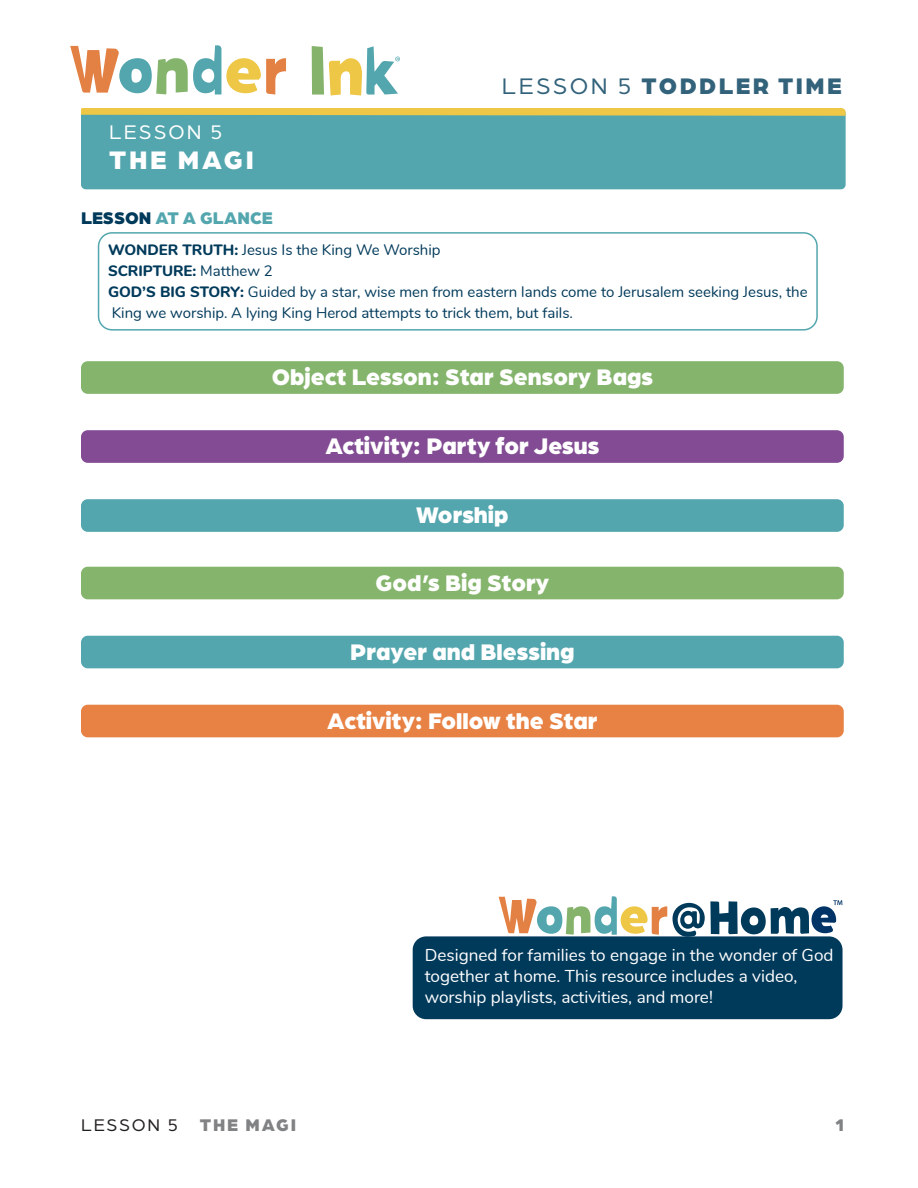
<style>
.page{position:relative;width:918px;height:1188px;background:#fff}
.page>*{position:absolute;margin:0;border:0;box-sizing:border-box;transform-origin:0 0}
.t1{font:900 27px "Arboria";letter-spacing:.1em;color:#fff}
.t2{font:900 24px "Arboria";color:#fff}
.t3{font:900 24px "Arboria";letter-spacing:.1em;color:#33627b}
.t4{font:21px "Arboria";letter-spacing:.1em;color:#fff}
.t5{font:900 18px "Arboria";color:#53a6ae}
.t6{font:18px "Arboria";letter-spacing:.1em;color:#221f20}
.t7{font:900 18px "Arboria";color:#808284}
.t8{font:17.1px/20.9px "Nunito";color:#fff}
.t9{font:15px/21px "Nunito";color:#003a5b}
.s1{font-weight:400}
.s2{color:#003a5b}
.s3{font-weight:800}
.s4{font-weight:900;color:#808284}
</style>
<div class="page">
<div style="left:81px;top:109px;width:765px;height:80px;background:#53a6ae;border-radius:5px"></div>
<svg style="left:81px;top:108px;width:765px;height:8px;background:#dfc350"></svg>
<div style="left:98px;top:232px;width:720px;height:99px;border:2px solid #53a6ae;border-radius:14px"></div>
<div style="left:81px;top:361px;width:763px;height:33px;background:#85b46c;border-radius:7px"></div>
<div style="left:81px;top:430px;width:763px;height:33px;background:#824b93;border-radius:7px"></div>
<div style="left:81px;top:499px;width:763px;height:33px;background:#53a6ae;border-radius:7px"></div>
<div style="left:81px;top:567px;width:763px;height:32px;background:#85b46c;border-radius:7px"></div>
<div style="left:81px;top:636px;width:763px;height:32px;background:#53a6ae;border-radius:7px"></div>
<div style="left:81px;top:705px;width:763px;height:32px;background:#e88244;border-radius:7px"></div>
<div style="left:413px;top:936px;width:430px;height:83px;background:#003a5b;border-radius:13px"></div>
<svg style="left:499px;top:896px;width:168px;height:39px"></svg>
<svg style="left:673px;top:900px;width:169px;height:37px"></svg>
<svg style="left:70px;top:45px;width:216px;height:49px"></svg>
<svg style="left:312px;top:46px;width:88px;height:49px"></svg>
<h3 class="t4" style="left:109px;top:120px;width:115px">LESSON 5</h3>
<h1 class="t1" style="left:109px;top:149px;width:146px">THE MAGI</h1>
<h2 class="t3" style="left:502px;top:76px;width:341px"><span class="s1">LESSON 5</span> TODDLER TIME</h2>
<p class="t5" style="left:81px;top:211px;width:193px"><span class="s2">LESSON</span> AT A GLANCE</p>
<p class="t9" style="left:108px;top:240px;width:701px"><span class="s3">WONDER TRUTH:</span> Jesus Is the King We Worship<br><span class="s3">SCRIPTURE:</span> Matthew 2<br><span class="s3">GOD’S BIG STORY:</span> Guided by a star, wise men from eastern lands come to Jerusalem seeking Jesus, the King we worship. A lying King Herod attempts to trick them, but fails.</p>
<h2 class="t2" style="left:272px;top:367px;width:383px">Object Lesson: Star Sensory Bags</h2>
<h2 class="t2" style="left:325px;top:436px;width:276px">Activity: Party for Jesus</h2>
<h2 class="t2" style="left:416px;top:505px;width:94px">Worship</h2>
<h2 class="t2" style="left:375px;top:573px;width:175px">God’s Big Story</h2>
<h2 class="t2" style="left:350px;top:642px;width:226px">Prayer and Blessing</h2>
<h2 class="t2" style="left:327px;top:711px;width:272px">Activity: Follow the Star</h2>
<p class="t8" style="left:425px;top:946px;width:410px">Designed for families to engage in the wonder of God together at home. This resource includes a video, worship playlists, activities, and more!</p>
<p class="t6" style="left:81px;top:1114px;width:217px">LESSON 5 <span class="s4">THE MAGI</span></p>
<p class="t7" style="left:835px;top:1117px;width:11px">1</p>
</div>
